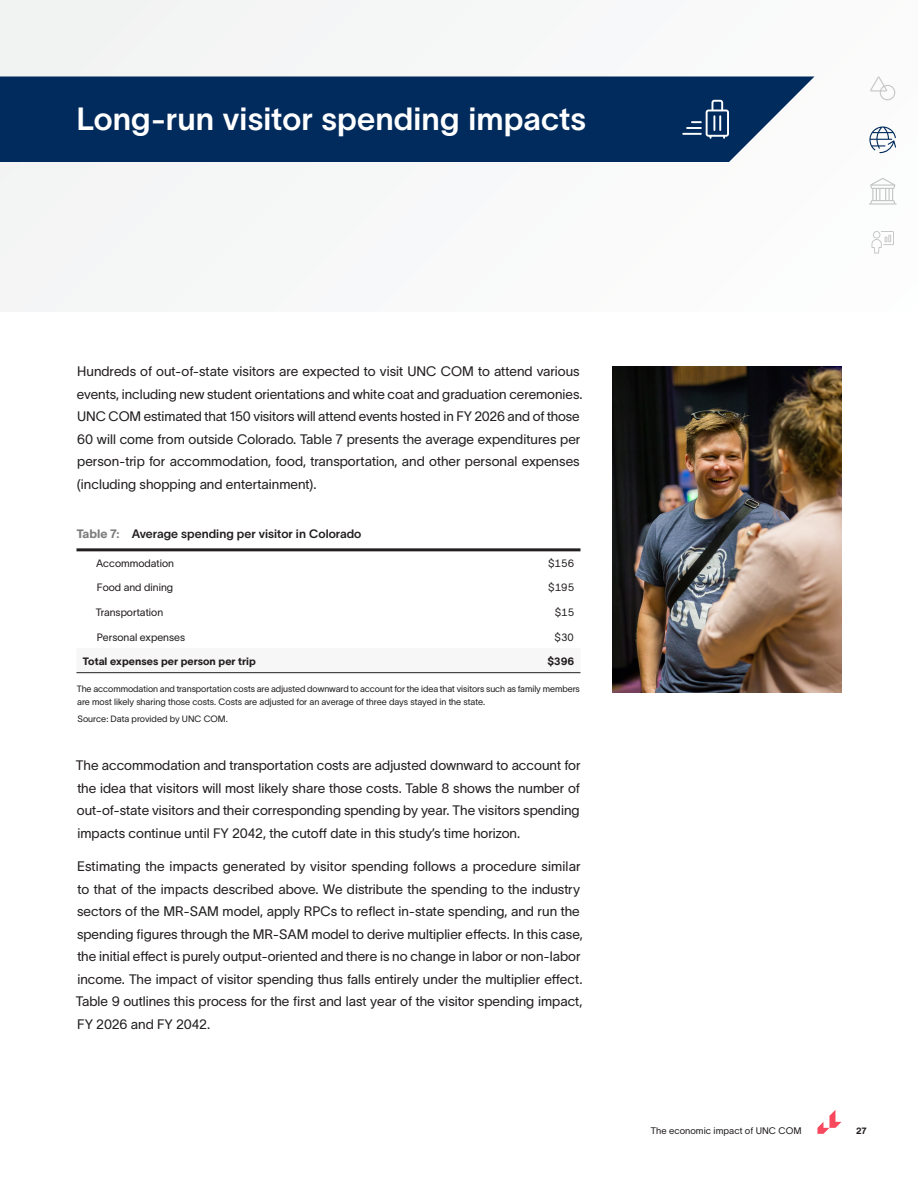
<style>
.page{position:relative;width:918px;height:1188px;background:#fff}
.page>*{position:absolute;margin:0;border:0;box-sizing:border-box;transform-origin:0 0}
.Heading_2_White{font:31.5px "TWK Lausanne 600";color:#fff}
.t1{font:13.5px/22.5px "TWK Lausanne 300";color:#231f20}
.Table_Title{font:12px "TWK Lausanne 600";color:#231f20}
.Table_Body_Left{font:10.5px "TWK Lausanne 300";color:#231f20}
.Table_Header_Left{font:10.5px "TWK Lausanne 800";letter-spacing:.005em;color:#231f20}
.Table_Body_Right{font:10.5px "TWK Lausanne 300";color:#231f20}
.Table_Header_Right{font:10.5px "TWK Lausanne 800";color:#231f20}
.t2{font:9.3px "TWK Lausanne 300";letter-spacing:.005em;color:#231f20}
.Figure_Footnote{font:9px/13.5px "TWK Lausanne 300";letter-spacing:-.005em;color:#231f20}
.t3{font:9px "TWK Lausanne 800";color:#231f20}
.s1{font-family:"TWK Lausanne 800";color:#7d7d7d}
</style>
<div class="page">
<div style="left:0;top:0;width:918px;height:312px;background:#f7f8f9"></div>
<svg style="left:870px;top:77px;width:25px;height:23px"></svg>
<svg style="left:869px;top:126px;width:27px;height:27px"></svg>
<svg style="left:817px;top:1110px;width:24px;height:24px"></svg>
<svg style="left:872px;top:231px;width:22px;height:23px"></svg>
<svg style="left:869px;top:178px;width:28px;height:27px"></svg>
<div style="left:0;top:77px;width:814px;height:85px;background:#002b5c"></div>
<svg style="left:682px;top:100px;width:47px;height:39px;background:#34567d"></svg>
<hr style="left:76px;top:548px;width:350px;height:3px;background:#231f20">
<hr style="left:426px;top:548px;width:154px;height:3px;background:#231f20">
<hr style="left:76px;top:672px;width:350px;height:1px;background:#231f20">
<hr style="left:426px;top:672px;width:154px;height:1px;background:#231f20">
<img style="left:612px;top:367px;width:230px;height:325px">
<p class="Heading_2_White" style="left:76px;top:97px;width:511px">Long-run visitor spending impacts</p>
<p class="t1" style="left:77px;top:360px;width:507px">Hundreds of out-of-state visitors are expected to visit UNC COM to attend various events, including new student orientations and white coat and graduation ceremonies.<br>UNC COM estimated that 150 visitors will attend events hosted in FY 2026 and of those 60 will come from outside Colorado. Table 7 presents the average expenditures per person-trip for accommodation, food, transportation, and other personal expenses (including shopping and entertainment).</p>
<p class="Table_Title" style="left:77px;top:525px;width:286px"><span class="s1">Table 7:</span> Average spending per visitor in Colorado</p>
<p class="Table_Body_Left" style="left:96px;top:556px;width:79px">Accommodation</p>
<p class="Table_Body_Right" style="left:548px;top:556px;width:28px">$156</p>
<p class="Table_Body_Left" style="left:97px;top:580px;width:78px">Food and dining</p>
<p class="Table_Body_Right" style="left:548px;top:580px;width:28px">$195</p>
<p class="Table_Body_Left" style="left:96px;top:605px;width:69px">Transportation</p>
<p class="Table_Body_Right" style="left:555px;top:605px;width:21px">$15</p>
<p class="Table_Body_Left" style="left:97px;top:629px;width:90px">Personal expenses</p>
<p class="Table_Body_Right" style="left:555px;top:629px;width:21px">$30</p>
<p class="Table_Header_Left" style="left:83px;top:654px;width:174px">Total expenses per person per trip</p>
<p class="Table_Header_Right" style="left:548px;top:654px;width:28px">$396</p>
<p class="Figure_Footnote" style="left:77px;top:681px;width:505px">The accommodation and transportation costs are adjusted downward to account for the idea that visitors such as family members are most likely sharing those costs. Costs are adjusted for an average of three days stayed in the state.</p>
<p class="Figure_Footnote" style="left:77px;top:711px;width:152px">Source: Data provided by UNC COM.</p>
<p class="t1" style="left:76px;top:753px;width:506px;text-align:justify">The accommodation and transportation costs are adjusted downward to account for the idea that visitors will most likely share those costs. Table 8 shows the number of out-of-state visitors and their corresponding spending by year. The visitors spending impacts continue until FY 2042, the cutoff date in this study’s time horizon.</p>
<p class="t1" style="left:76px;top:855px;width:508px">Estimating the impacts generated by visitor spending follows a procedure similar to that of the impacts described above. We distribute the spending to the industry sectors of the MR-SAM model, apply RPCs to reflect in-state spending, and run the spending figures through the MR-SAM model to derive multiplier effects. In this case, the initial effect is purely output-oriented and there is no change in labor or non-labor income. The impact of visitor spending thus falls entirely under the multiplier effect.<br>Table 9 outlines this process for the first and last year of the visitor spending impact, FY 2026 and FY 2042.</p>
<p class="t2" style="left:651px;top:1124px;width:152px">The economic impact of UNC COM</p>
<p class="t3" style="left:856px;top:1124px;width:12px">27</p>
</div>
